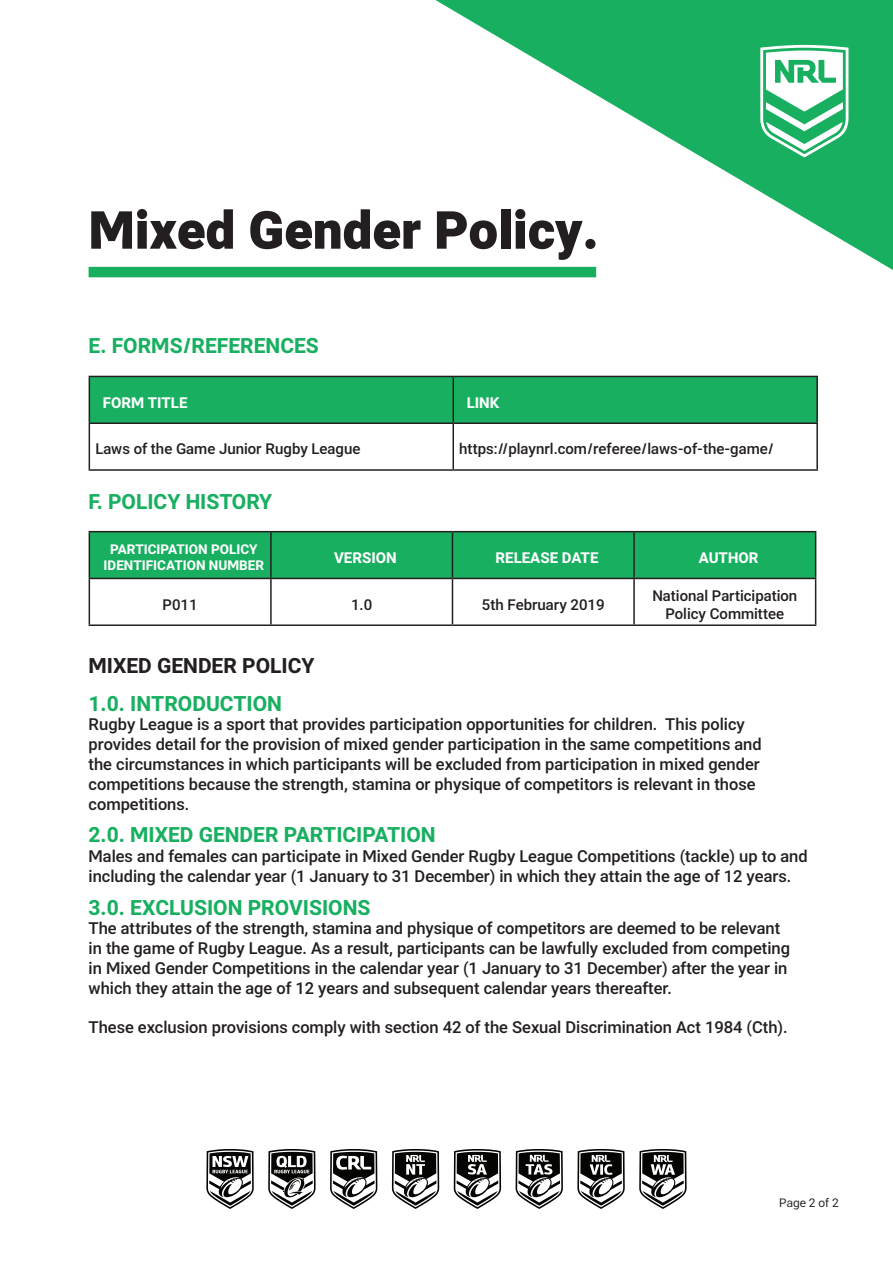
<style>
.page{position:relative;width:893px;height:1263px;background:#fff}
.page>*{position:absolute;margin:0;border:0;box-sizing:border-box;transform-origin:0 0}
.t1{font:900 52.5px "RL2";color:#231f20}
.t2{font:700 21px "RL2";color:#18b060}
.t3{font:700 21px "RL2";color:#231f20}
.t4{font:500 16.5px/19.8px "RL2";color:#231f20}
.t5{font:500 15px/18px "RL2";color:#231f20;text-align:center}
.t6{font:700 15px "RL2";color:#fff}
.t7{font:700 13.5px "RL2";color:#fff}
.t8{font:12px "RL2";color:#231f20}
</style>
<div class="page">
<svg style="left:435px;top:0;width:458px;height:270px"></svg>
<svg style="left:760px;top:45px;width:88px;height:112px"></svg>
<svg style="left:639px;top:1149px;width:48px;height:60px"></svg>
<svg style="left:577px;top:1149px;width:48px;height:60px"></svg>
<svg style="left:516px;top:1149px;width:47px;height:60px"></svg>
<svg style="left:454px;top:1149px;width:47px;height:60px"></svg>
<svg style="left:330px;top:1149px;width:47px;height:60px"></svg>
<svg style="left:268px;top:1149px;width:48px;height:60px"></svg>
<svg style="left:206px;top:1149px;width:48px;height:60px"></svg>
<svg style="left:392px;top:1149px;width:47px;height:60px"></svg>
<svg style="left:90px;top:377px;width:726px;height:92px"></svg>
<hr style="left:89px;top:376px;width:364px;height:1px;background:#231f20">
<hr style="left:89px;top:377px;width:1px;height:45px;background:#231f20">
<hr style="left:453px;top:376px;width:365px;height:1px;background:#231f20">
<hr style="left:452px;top:377px;width:2px;height:45px;background:#231f20">
<hr style="left:816px;top:377px;width:2px;height:45px;background:#231f20">
<hr style="left:89px;top:422px;width:364px;height:2px;background:#231f20">
<hr style="left:89px;top:424px;width:1px;height:45px;background:#231f20">
<hr style="left:453px;top:422px;width:365px;height:2px;background:#231f20">
<hr style="left:452px;top:424px;width:2px;height:45px;background:#231f20">
<hr style="left:816px;top:424px;width:2px;height:45px;background:#231f20">
<hr style="left:89px;top:469px;width:364px;height:2px;background:#231f20">
<hr style="left:453px;top:469px;width:365px;height:2px;background:#231f20">
<div style="left:90px;top:532px;width:725px;height:46px;background:#18b060"></div>
<hr style="left:89px;top:531px;width:182px;height:1px;background:#231f20">
<hr style="left:89px;top:532px;width:1px;height:46px;background:#231f20">
<hr style="left:271px;top:531px;width:181px;height:1px;background:#231f20">
<hr style="left:270px;top:532px;width:2px;height:46px;background:#231f20">
<hr style="left:452px;top:531px;width:182px;height:1px;background:#231f20">
<hr style="left:452px;top:532px;width:1px;height:46px;background:#231f20">
<hr style="left:634px;top:531px;width:182px;height:1px;background:#231f20">
<hr style="left:633px;top:532px;width:2px;height:46px;background:#231f20">
<hr style="left:815px;top:532px;width:1px;height:46px;background:#231f20">
<hr style="left:89px;top:578px;width:182px;height:1px;background:#231f20">
<hr style="left:89px;top:579px;width:1px;height:45px;background:#231f20">
<hr style="left:271px;top:578px;width:181px;height:1px;background:#231f20">
<hr style="left:270px;top:579px;width:2px;height:45px;background:#231f20">
<hr style="left:452px;top:578px;width:182px;height:1px;background:#231f20">
<hr style="left:452px;top:579px;width:1px;height:45px;background:#231f20">
<hr style="left:634px;top:578px;width:182px;height:1px;background:#231f20">
<hr style="left:633px;top:579px;width:2px;height:45px;background:#231f20">
<hr style="left:815px;top:579px;width:1px;height:45px;background:#231f20">
<hr style="left:89px;top:624px;width:182px;height:2px;background:#231f20">
<hr style="left:271px;top:624px;width:181px;height:2px;background:#231f20">
<hr style="left:452px;top:624px;width:182px;height:2px;background:#231f20">
<hr style="left:634px;top:624px;width:182px;height:2px;background:#231f20">
<div style="left:89px;top:267px;width:507px;height:10px;background:#18b060"></div>
<p class="t1" style="left:89px;top:194px;width:512px">Mixed Gender Policy.</p>
<p class="t2" style="left:89px;top:331px;width:232px">E. FORMS/REFERENCES</p>
<p class="t6" style="left:103px;top:392px;width:86px">FORM TITLE</p>
<p class="t6" style="left:467px;top:392px;width:34px">LINK</p>
<p class="t5" style="left:95px;top:440px;width:267px">Laws of the Game Junior Rugby League</p>
<p class="t5" style="left:459px;top:440px;width:316px">https://playnrl.com/referee/laws-of-the-game/</p>
<p class="t2" style="left:89px;top:487px;width:185px">F. POLICY HISTORY</p>
<p class="t7" style="left:110px;top:540px;width:149px">PARTICIPATION POLICY</p>
<p class="t7" style="left:104px;top:556px;width:162px">IDENTIFICATION NUMBER</p>
<p class="t6" style="left:334px;top:547px;width:64px">VERSION</p>
<p class="t6" style="left:496px;top:547px;width:104px">RELEASE DATE</p>
<p class="t6" style="left:699px;top:547px;width:61px">AUTHOR</p>
<p class="t5" style="left:163px;top:595px;width:37px">P011</p>
<p class="t5" style="left:351px;top:595px;width:23px">1.0</p>
<p class="t5" style="left:482px;top:595px;width:124px">5th February 2019</p>
<p class="t5" style="left:652px;top:586px;width:146px">National Participation<br>Policy Committee</p>
<p class="t3" style="left:89px;top:651px;width:228px">MIXED GENDER POLICY</p>
<p class="t2" style="left:89px;top:688px;width:195px">1.0. INTRODUCTION</p>
<p class="t4" style="left:89px;top:714px;width:675px">Rugby League is a sport that provides participation opportunities for children. This policy provides detail for the provision of mixed gender participation in the same competitions and the circumstances in which participants will be excluded from participation in mixed gender competitions because the strength, stamina or physique of competitors is relevant in those competitions.</p>
<p class="t2" style="left:89px;top:820px;width:349px">2.0. MIXED GENDER PARTICIPATION</p>
<p class="t4" style="left:89px;top:846px;width:720px">Males and females can participate in Mixed Gender Rugby League Competitions (tackle) up to and including the calendar year (1 January to 31 December) in which they attain the age of 12 years.</p>
<p class="t2" style="left:89px;top:892px;width:283px">3.0. EXCLUSION PROVISIONS</p>
<p class="t4" style="left:89px;top:918px;width:703px">The attributes of the strength, stamina and physique of competitors are deemed to be relevant in the game of Rugby League. As a result, participants can be lawfully excluded from competing in Mixed Gender Competitions in the calendar year (1 January to 31 December) after the year in which they attain the age of 12 years and subsequent calendar years thereafter.</p>
<p class="t4" style="left:89px;top:1017px;width:701px">These exclusion provisions comply with section 42 of the Sexual Discrimination Act 1984 (Cth).</p>
<p class="t8" style="left:779px;top:1195px;width:61px">Page 2 of 2</p>
</div>
